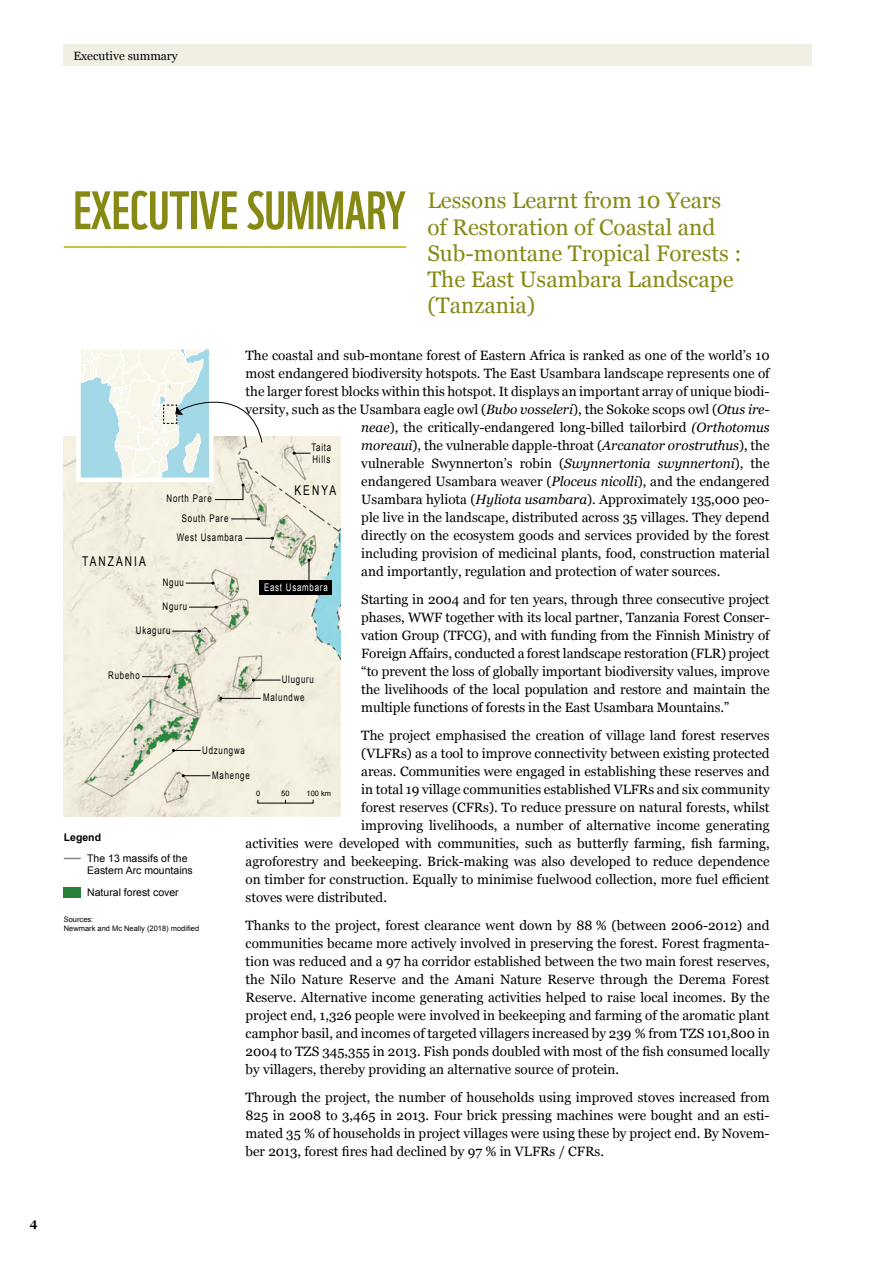
<style>
.page{position:relative;width:893px;height:1263px;background:#fff}
.page>*{position:absolute;margin:0;border:0;box-sizing:border-box;transform-origin:0 0}
.t1{font:52.5px "WWF";color:#868914}
.t2{font:22.5px/26.2px "Georgia";color:#868914}
.t3{font:13.5px/18px "Georgia";color:#000;text-align:justify}
.t4{font:13.5px "Arial";letter-spacing:.2em;color:#000;scale:.75 1}
.t5{font:12px "Georgia";color:#000}
.t6{font:700 12px "Georgia";color:#000}
.t7{font:10.5px/19.5px "Arial";letter-spacing:.1em;color:#000;scale:.75 1}
.t8{font:10.5px/12.6px "Arial";color:#000}
.t9{font:10.5px "Arial";letter-spacing:.1em;color:#fff;scale:.75 1}
.t10{font:700 10.5px "Arial";color:#000}
.t11{font:7.5px/9px "Arial";color:#000}
.s1{font-style:italic}
</style>
<div class="page">
<div style="left:64px;top:45px;width:748px;height:21px;background:#f1efe4"></div>
<hr style="left:64px;top:246px;width:342px;height:2px;background:#b9b100">
<img style="left:64px;top:436px;width:277px;height:381px">
<div style="left:64px;top:887px;width:17px;height:10px;background:#298238"></div>
<svg style="left:64px;top:858px;width:17px;height:1px"></svg>
<div style="left:260px;top:580px;width:72px;height:15px;background:#000"></div>
<svg style="left:74px;top:349px;width:189px;height:151px"></svg>
<svg style="left:231px;top:517px;width:29px;height:3px"></svg>
<svg style="left:245px;top:537px;width:29px;height:3px"></svg>
<svg style="left:186px;top:582px;width:28px;height:3px"></svg>
<svg style="left:252px;top:678px;width:29px;height:3px"></svg>
<hr style="left:221px;top:698px;width:40px;height:1px;background:#000">
<svg style="left:172px;top:749px;width:29px;height:3px"></svg>
<svg style="left:182px;top:774px;width:28px;height:3px"></svg>
<svg style="left:189px;top:606px;width:29px;height:3px"></svg>
<svg style="left:172px;top:630px;width:29px;height:3px"></svg>
<svg style="left:142px;top:675px;width:29px;height:3px"></svg>
<svg style="left:307px;top:559px;width:3px;height:21px"></svg>
<svg style="left:293px;top:452px;width:17px;height:3px"></svg>
<p class="t5" style="left:73px;top:49px;width:106px">Executive summary</p>
<p class="t6" style="left:30px;top:1216px;width:9px">4</p>
<h1 class="t1" style="left:73px;top:169px;width:334px">EXECUTIVE SUMMARY</h1>
<h2 class="t2" style="left:427px;top:187px;width:316px">Lessons Learnt from 10 Years of Restoration of Coastal and<br>Sub-montane Tropical Forests :<br>The East Usambara Landscape (Tanzania)</h2>
<p class="t3" style="left:246px;top:346px;width:526px">The coastal and sub-montane forest of Eastern Africa is ranked as one of the world’s 10</p>
<p class="t3" style="left:246px;top:364px;width:526px">most endangered biodiversity hotspots. The East Usambara landscape represents one of</p>
<p class="t3" style="left:246px;top:382px;width:526px">the larger forest blocks within this hotspot. It displays an important array of unique biodi-</p>
<p class="t3" style="left:246px;top:400px;width:526px">versity, such as the Usambara eagle owl (<span class="s1">Bubo vosseleri</span>), the Sokoke scops owl (<span class="s1">Otus ire-</span></p>
<p class="t3" style="left:361px;top:418px;width:410px"><span class="s1">neae</span>), the critically-endangered long-billed tailorbird <span class="s1">(Orthotomus</span></p>
<p class="t3" style="left:361px;top:436px;width:410px"><span class="s1">moreaui</span>), the vulnerable dapple-throat (<span class="s1">Arcanator orostruthus</span>), the</p>
<p class="t3" style="left:361px;top:454px;width:410px">vulnerable Swynnerton’s robin (<span class="s1">Swynnertonia swynnertoni</span>), the</p>
<p class="t3" style="left:361px;top:472px;width:410px">endangered Usambara weaver (<span class="s1">Ploceus nicolli</span>), and the endangered</p>
<p class="t3" style="left:361px;top:490px;width:410px">Usambara hyliota (<span class="s1">Hyliota usambara</span>). Approximately 135,000 peo-</p>
<p class="t3" style="left:361px;top:508px;width:410px">ple live in the landscape, distributed across 35 villages. They depend</p>
<p class="t3" style="left:361px;top:526px;width:410px">directly on the ecosystem goods and services provided by the forest</p>
<p class="t3" style="left:361px;top:544px;width:410px">including provision of medicinal plants, food, construction material</p>
<p class="t3" style="left:361px;top:562px;width:361px">and importantly, regulation and protection of water sources.</p>
<p class="t3" style="left:361px;top:590px;width:410px">Starting in 2004 and for ten years, through three consecutive project phases, WWF together with its local partner, Tanzania Forest Conser&shy;vation Group (TFCG), and with funding from the Finnish Ministry of Foreign Affairs, conducted a forest landscape restoration (FLR) project “to prevent the loss of globally important biodiversity values, improve the livelihoods of the local population and restore and maintain the multiple functions of forests in the East Usambara Mountains.”</p>
<p class="t3" style="left:361px;top:726px;width:410px">The project emphasised the creation of village land forest reserves</p>
<p class="t3" style="left:361px;top:744px;width:410px">(VLFRs) as a tool to improve connectivity between existing protected</p>
<p class="t3" style="left:361px;top:762px;width:410px">areas. Communities were engaged in establishing these reserves and</p>
<p class="t3" style="left:361px;top:780px;width:410px">in total 19 village communities established VLFRs and six community</p>
<p class="t3" style="left:361px;top:798px;width:410px">forest reserves (CFRs). To reduce pressure on natural forests, whilst</p>
<p class="t3" style="left:361px;top:816px;width:410px">improving livelihoods, a number of alternative income generating</p>
<p class="t3" style="left:246px;top:834px;width:526px">activities were developed with communities, such as butterfly farming, fish farming,</p>
<p class="t3" style="left:246px;top:852px;width:526px">agroforestry and beekeeping. Brick-making was also developed to reduce dependence</p>
<p class="t3" style="left:246px;top:870px;width:526px">on timber for construction. Equally to minimise fuelwood collection, more fuel efficient</p>
<p class="t3" style="left:246px;top:888px;width:143px">stoves were distributed.</p>
<p class="t3" style="left:246px;top:916px;width:526px">Thanks to the project, forest clearance went down by 88 % (between 2006-2012) and communities became more actively involved in preserving the forest. Forest fragmenta&shy;tion was reduced and a 97 ha corridor established between the two main forest reserves, the Nilo Nature Reserve and the Amani Nature Reserve through the Derema Forest Reserve. Alternative income generating activities helped to raise local incomes. By the project end, 1,326 people were involved in beekeeping and farming of the aromatic plant camphor basil, and incomes of targeted villagers increased by 239 % from TZS 101,800 in 2004 to TZS 345,355 in 2013. Fish ponds doubled with most of the fish consumed locally by villagers, thereby providing an alternative source of protein.</p>
<p class="t3" style="left:246px;top:1088px;width:526px">Through the project, the number of households using improved stoves increased from 825 in 2008 to 3,465 in 2013. Four brick pressing machines were bought and an esti&shy;mated 35 % of households in project villages were using these by project end. By Novem&shy;ber 2013, forest fires had declined by 97 % in VLFRs / CFRs.</p>
<p class="t7" style="left:311px;top:442px;width:28px;line-height:11.2px">Taita<br>Hills</p>
<p class="t4" style="left:294px;top:483px;width:57px">KENYA</p>
<p class="t7" style="left:182px;top:489px;width:63px;text-indent:-15px">North Pare<br>South Pare</p>
<p class="t7" style="left:177px;top:528px;width:89px">West Usambara</p>
<p class="t4" style="left:82px;top:553px;width:86px">TANZANIA</p>
<p class="t7" style="left:163px;top:572px;width:30px">Nguu</p>
<p class="t7" style="left:163px;top:596px;width:34px">Nguru</p>
<p class="t7" style="left:136px;top:620px;width:47px">Ukaguru</p>
<p class="t9" style="left:264px;top:581px;width:86px">East Usambara</p>
<p class="t7" style="left:108px;top:666px;width:44px">Rubeho</p>
<p class="t7" style="left:263px;top:670px;width:69px;line-height:18.3px;text-indent:19px">Uluguru<br>Malundwe</p>
<p class="t7" style="left:202px;top:740px;width:58px">Udzungwa</p>
<p class="t7" style="left:212px;top:765px;width:52px">Mahenge</p>
<p class="t11" style="left:256px;top:789px;width:6px">0</p>
<p class="t11" style="left:281px;top:789px;width:10px">50</p>
<p class="t11" style="left:307px;top:789px;width:26px">100 km</p>
<p class="t10" style="left:64px;top:831px;width:39px">Legend</p>
<p class="t8" style="left:87px;top:852px;width:107px">The 13 massifs of the<br>Eastern Arc mountains</p>
<p class="t8" style="left:87px;top:886px;width:93px">Natural forest cover</p>
<p class="t11" style="left:64px;top:914px;width:137px">Sources:<br>Newmark and Mc Neally (2018) modified</p>
</div>
